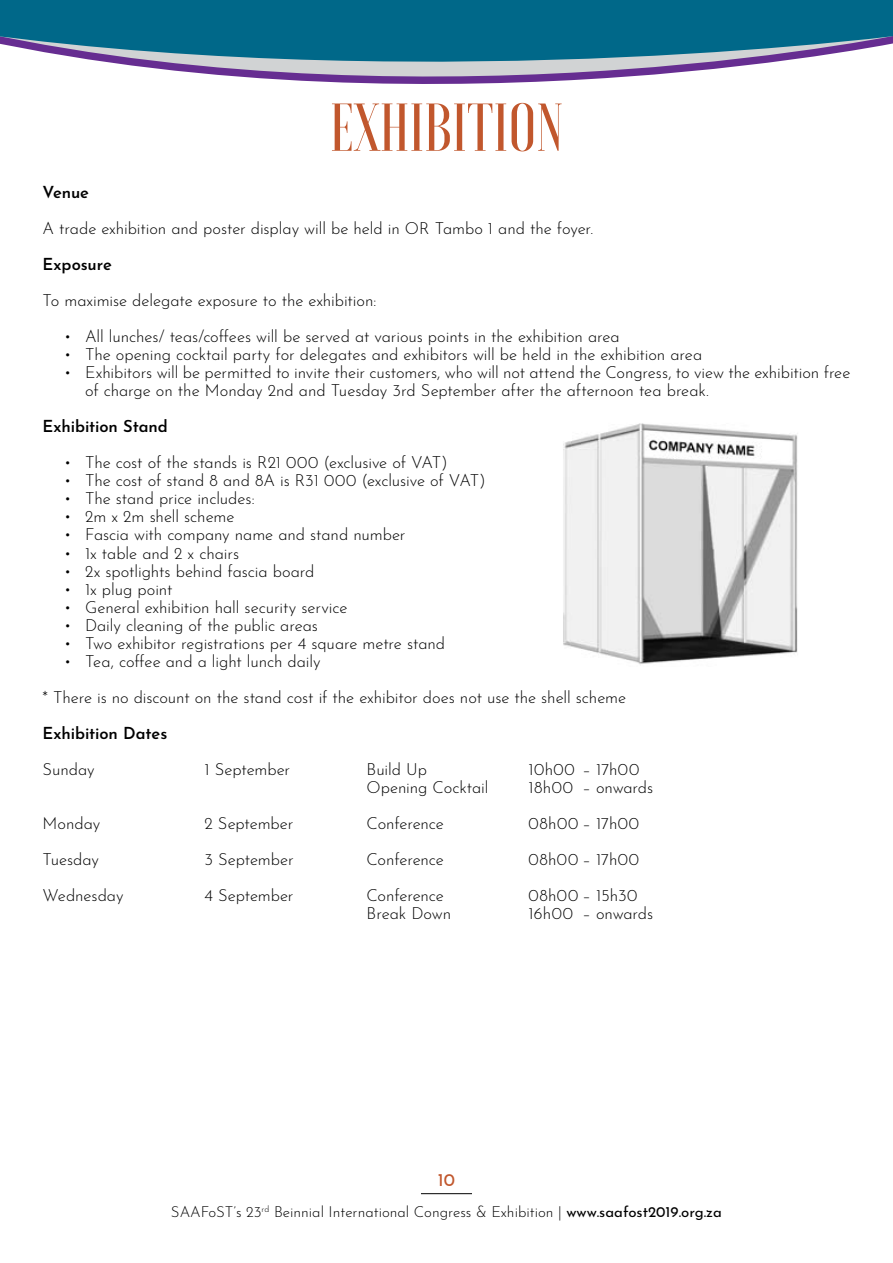
<style>
.page{position:relative;width:893px;height:1263px;background:#fff}
.page>*{position:absolute;margin:0;border:0;box-sizing:border-box;transform-origin:0 0}
.t1{font:500 67.5px "Voga";color:#c1572d}
.t2{font:18px "Josefin Sans";color:#c1572d}
.t3{font:300 16.5px/18px "Josefin Sans";letter-spacing:-.005em;color:#000}
.t4{font:300 16.5px "Josefin Sans";letter-spacing:.02em;color:#000}
.t5{font:600 16.5px "Josefin Sans";letter-spacing:-.005em;color:#000}
.t6{font:300 15px "Josefin Sans";color:#000}
.s1{font-weight:400}
</style>
<div class="page">
<hr style="left:421px;top:1193px;width:51px;height:1px;background:#000">
<svg style="left:0;top:0;width:893px;height:84px;fill:#006889"></svg>
<img style="left:563px;top:423px;width:235px;height:242px">
<h1 class="t1" style="left:330px;top:89px;width:235px">EXHIBITION</h1>
<p class="t5" style="left:43px;top:178px;width:48px">Venue</p>
<p class="t3" style="left:43px;top:218px;width:552px">A trade exhibition and poster display will be held in OR Tambo 1 and the foyer.</p>
<p class="t5" style="left:43px;top:251px;width:71px">Exposure</p>
<p class="t3" style="left:43px;top:290px;width:335px">To maximise delegate exposure to the exhibition:</p>
<p class="t3" style="left:64px;top:326px;width:557px">• All lunches/ teas/coffees will be served at various points in the exhibition area</p>
<p class="t3" style="left:64px;top:344px;width:640px">• The opening cocktail party for delegates and exhibitors will be held in the exhibition area</p>
<p class="t3" style="left:85px;top:362px;width:767px;text-indent:-21px">• Exhibitors will be permitted to invite their customers, who will not attend the Congress, to view the exhibition free of charge on the Monday 2nd and Tuesday 3rd September after the afternoon tea break.</p>
<p class="t5" style="left:43px;top:413px;width:127px">Exhibition Stand</p>
<p class="t3" style="left:64px;top:452px;width:386px">• The cost of the stands is R21 000 (exclusive of VAT)</p>
<p class="t3" style="left:64px;top:470px;width:423px">• The cost of stand 8 and 8A is R31 000 (exclusive of VAT)</p>
<p class="t3" style="left:64px;top:488px;width:192px">• The stand price includes:</p>
<p class="t3" style="left:64px;top:506px;width:172px">• 2m x 2m shell scheme</p>
<p class="t3" style="left:64px;top:524px;width:343px">• Fascia with company name and stand number</p>
<p class="t3" style="left:64px;top:542px;width:177px">• 1x table and 2 x chairs</p>
<p class="t3" style="left:64px;top:560px;width:252px">• 2x spotlights behind fascia board</p>
<p class="t3" style="left:64px;top:578px;width:110px">• 1x plug point</p>
<p class="t3" style="left:64px;top:596px;width:285px">• General exhibition hall security service</p>
<p class="t3" style="left:64px;top:614px;width:256px">• Daily cleaning of the public areas</p>
<p class="t3" style="left:64px;top:632px;width:383px">• Two exhibitor registrations per 4 square metre stand</p>
<p class="t3" style="left:42px;top:641px;width:585px;line-height:36px;text-indent:21px">• Tea, coffee and a light lunch daily<br>* There is no discount on the stand cost if the exhibitor does not use the shell scheme</p>
<p class="t5" style="left:42px;top:719px;width:126px">Exhibition Dates</p>
<p class="t3" style="left:42px;top:758px;width:54px">Sunday</p>
<p class="t3" style="left:204px;top:758px;width:87px">1 September</p>
<p class="t3" style="left:366px;top:758px;width:62px">Build Up</p>
<p class="t4" style="left:528px;top:756px;width:112px">10h00 – 17h00</p>
<p class="t3" style="left:367px;top:776px;width:123px">Opening Cocktail</p>
<p class="t3" style="left:528px;top:776px;width:126px">18h00 – onwards</p>
<p class="t3" style="left:42px;top:812px;width:59px">Monday</p>
<p class="t3" style="left:204px;top:812px;width:90px">2 September</p>
<p class="t3" style="left:366px;top:812px;width:79px">Conference</p>
<p class="t4" style="left:528px;top:810px;width:112px">08h00 – 17h00</p>
<p class="t3" style="left:42px;top:848px;width:58px">Tuesday</p>
<p class="t3" style="left:204px;top:848px;width:91px">3 September</p>
<p class="t3" style="left:366px;top:848px;width:79px">Conference</p>
<p class="t4" style="left:528px;top:846px;width:112px">08h00 – 17h00</p>
<p class="t3" style="left:42px;top:884px;width:83px">Wednesday</p>
<p class="t3" style="left:204px;top:884px;width:91px">4 September</p>
<p class="t3" style="left:366px;top:884px;width:79px">Conference</p>
<p class="t4" style="left:528px;top:882px;width:110px">08h00 – 15h30</p>
<p class="t3" style="left:366px;top:902px;width:86px">Break Down</p>
<p class="t3" style="left:528px;top:902px;width:126px">16h00 – onwards</p>
<p class="t2" style="left:438px;top:1164px;width:19px">10</p>
<p class="t6" style="left:171px;top:1200px;width:552px">SAAFoST’s 23<sup>rd</sup> Beinnial International Congress &amp; Exhibition | <span class="s1">www.saafost2019.org.za</span></p>
</div>
